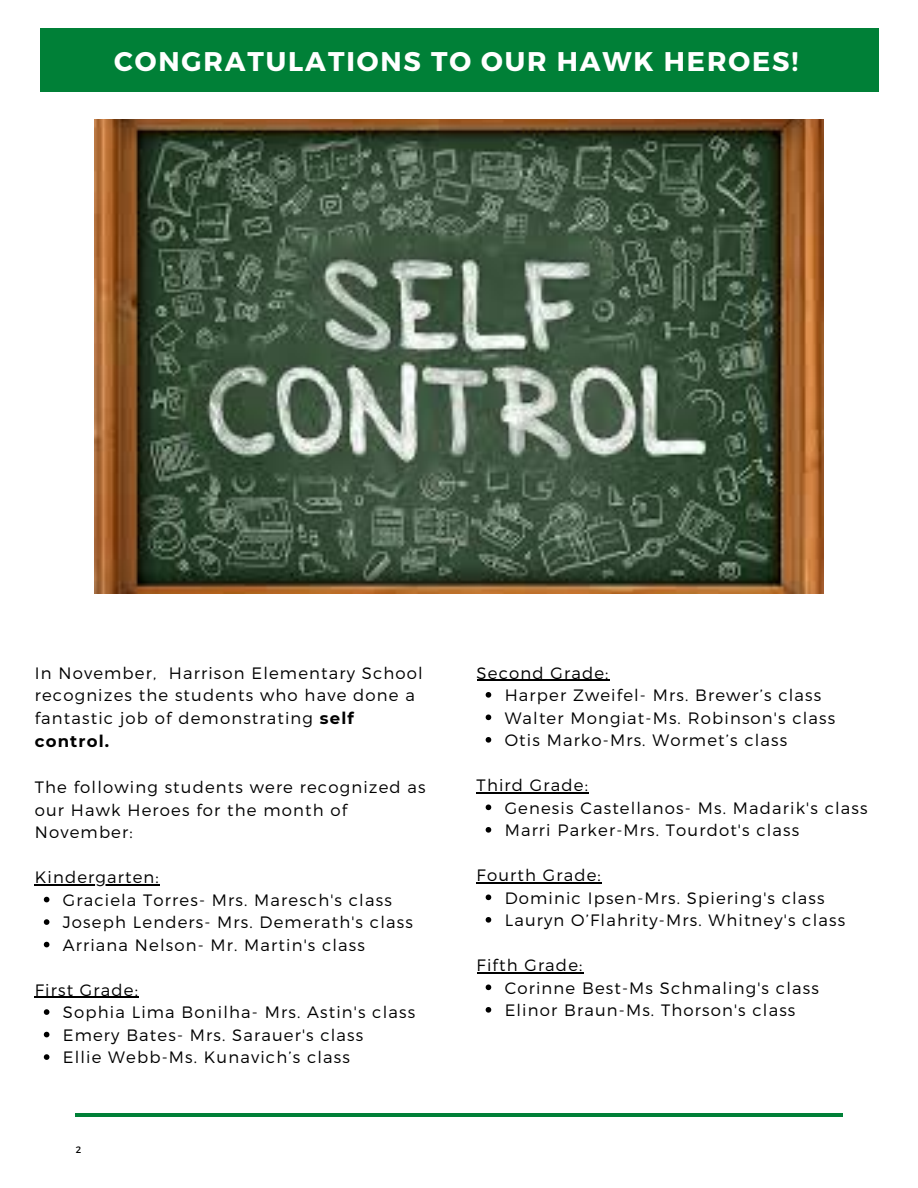
<style>
.page{position:relative;width:918px;height:1188px;background:#fff}
.page>*{position:absolute;margin:0;border:0;box-sizing:border-box;transform-origin:0 0}
.t1{font:700 27px "Montserrat";letter-spacing:.07em;color:#fff}
.t2{font:300 16.5px/22.8px "Montserrat";letter-spacing:.07em;color:#000}
.t3{font:9.3px "Montserrat";color:#000}
.s1{font-weight:700}
</style>
<div class="page">
<div style="left:40px;top:29px;width:839px;height:63px;background:#008037"></div>
<hr style="left:75px;top:1113px;width:768px;height:4px;background:#008037">
<img style="left:94px;top:120px;width:729px;height:474px">
<hr style="left:35px;top:884px;width:125px;height:2px;background:#000">
<svg style="left:44px;top:897px;width:5px;height:5px"></svg>
<svg style="left:44px;top:919px;width:5px;height:6px"></svg>
<svg style="left:44px;top:942px;width:5px;height:5px"></svg>
<hr style="left:35px;top:997px;width:104px;height:1px;background:#000">
<svg style="left:44px;top:1009px;width:5px;height:6px"></svg>
<svg style="left:44px;top:1032px;width:5px;height:5px"></svg>
<svg style="left:44px;top:1054px;width:5px;height:6px"></svg>
<hr style="left:477px;top:680px;width:133px;height:1px;background:#000">
<svg style="left:486px;top:692px;width:5px;height:6px"></svg>
<svg style="left:486px;top:715px;width:5px;height:5px"></svg>
<svg style="left:486px;top:737px;width:5px;height:6px"></svg>
<hr style="left:477px;top:792px;width:112px;height:1px;background:#000">
<svg style="left:486px;top:805px;width:5px;height:5px"></svg>
<svg style="left:486px;top:827px;width:5px;height:6px"></svg>
<hr style="left:477px;top:882px;width:60px;height:1px;background:#000">
<hr style="left:537px;top:882px;width:65px;height:1px;background:#000">
<svg style="left:486px;top:895px;width:5px;height:5px"></svg>
<svg style="left:486px;top:917px;width:5px;height:6px"></svg>
<hr style="left:477px;top:972px;width:107px;height:1px;background:#000">
<svg style="left:486px;top:985px;width:5px;height:5px"></svg>
<svg style="left:486px;top:1007px;width:5px;height:6px"></svg>
<p class="t1" style="left:114px;top:44px;width:686px">CONGRATULATIONS TO OUR HAWK HEROES!</p>
<p class="t2" style="left:35px;top:660px;width:389px">In November, Harrison Elementary School recognizes the students who have done a fantastic job of demonstrating <span class="s1">self control.</span></p>
<p class="t2" style="left:35px;top:775px;width:392px">The following students were recognized as our Hawk Heroes for the month of<br>November:</p>
<p class="t2" style="left:35px;top:865px;width:125px">Kindergarten:</p>
<p class="t2" style="left:63px;top:888px;width:330px">Graciela Torres- Mrs. Maresch's class</p>
<p class="t2" style="left:63px;top:910px;width:351px">Joseph Lenders- Mrs. Demerath's class</p>
<p class="t2" style="left:63px;top:933px;width:304px">Arriana Nelson- Mr. Martin's class</p>
<p class="t2" style="left:35px;top:978px;width:105px">First Grade:</p>
<p class="t2" style="left:63px;top:1000px;width:354px">Sophia Lima Bonilha- Mrs. Astin's class</p>
<p class="t2" style="left:63px;top:1023px;width:302px">Emery Bates- Mrs. Sarauer's class</p>
<p class="t2" style="left:63px;top:1045px;width:289px">Ellie Webb-Ms. Kunavich’s class</p>
<p class="t3" style="left:76px;top:1143px;width:7px">2</p>
<p class="t2" style="left:477px;top:660px;width:133px">Second Grade:</p>
<p class="t2" style="left:505px;top:683px;width:318px">Harper Zweifel- Mrs. Brewer’s class</p>
<p class="t2" style="left:505px;top:705px;width:332px">Walter Mongiat-Ms. Robinson's class</p>
<p class="t2" style="left:505px;top:728px;width:284px">Otis Marko-Mrs. Wormet’s class</p>
<p class="t2" style="left:477px;top:773px;width:113px">Third Grade:</p>
<p class="t2" style="left:505px;top:795px;width:364px">Genesis Castellanos- Ms. Madarik's class</p>
<p class="t2" style="left:505px;top:818px;width:296px">Marri Parker-Mrs. Tourdot's class</p>
<p class="t2" style="left:477px;top:863px;width:126px">Fourth Grade:</p>
<p class="t2" style="left:505px;top:885px;width:322px">Dominic Ipsen-Mrs. Spiering's class</p>
<p class="t2" style="left:505px;top:908px;width:342px">Lauryn O’Flahrity-Mrs. Whitney's class</p>
<p class="t2" style="left:477px;top:953px;width:107px">Fifth Grade:</p>
<p class="t2" style="left:505px;top:975px;width:316px">Corinne Best-Ms Schmaling's class</p>
<p class="t2" style="left:505px;top:998px;width:292px">Elinor Braun-Ms. Thorson's class</p>
</div>
